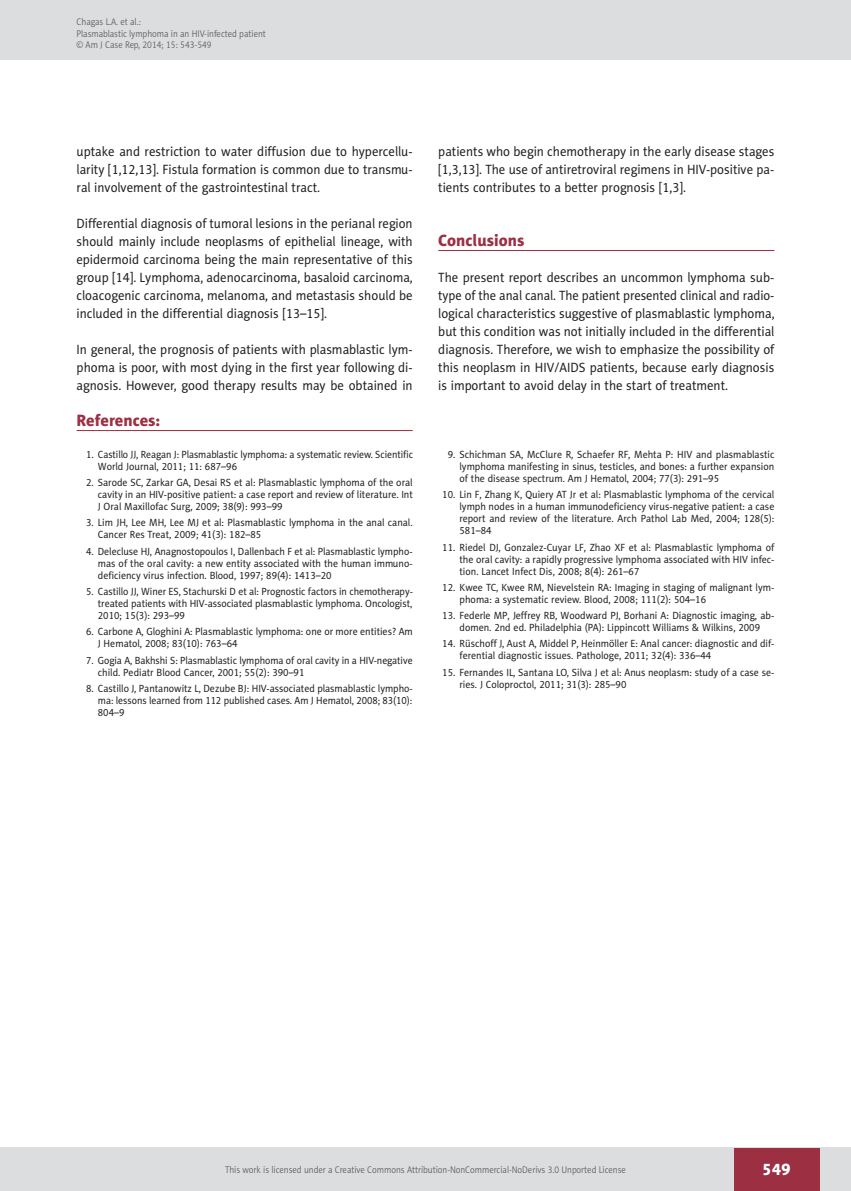
<style>
.page{position:relative;width:851px;height:1191px;background:#fff}
.page>*{position:absolute;margin:0;border:0;box-sizing:border-box;transform-origin:0 0}
.AJCR_Referencje_Tytu{font:16.5px "Naomi Sans EFN Heavy";color:#9d2f42}
.AJCR_Headline_1{font:16.5px "Naomi Sans EFN Heavy";color:#9d2f42}
.t1{font:16.5px "Naomi Sans EFN Heavy";color:#fff}
.AJCR_Body{font:13.5px/18px "Naomi Sans EFN";color:#231f20;text-align:justify;scale:.95 1}
.AJCR_Body-2{font:13.5px/18px "Naomi Sans EFN";color:#231f20;text-align:justify;scale:.94 1}
.AJCR_Referencje_punk{font:10.5px/12px "Naomi Sans EFN";color:#231f20;text-align:justify;scale:.95 1}
.AJCR_Referencje_punk-2{font:10.5px/12px "Naomi Sans EFN";color:#231f20;text-align:justify;scale:.94 1}
.AJCR_Referencje_punk-3{font:10.5px/12px "Naomi Sans EFN";color:#231f20;scale:.93 1}
.t2{font:9.75px/11.2px "Naomi Sans EFN Light";color:#57585a;scale:.9 1}
</style>
<div class="page">
<hr style="left:77px;top:430px;width:335px;height:1px;background:#9d2f42">
<hr style="left:438px;top:250px;width:336px;height:1px;background:#9d2f42">
<div style="left:0;top:1148px;width:850px;height:43px;background:#dcdddf"></div>
<div style="left:733px;top:1147px;width:86px;height:43px;background:#9d2f42"></div>
<div style="left:0;top:0;width:850px;height:60px;background:#dcdddf"></div>
<p class="t2" style="left:77px;top:16px;width:212px">Chagas L.A. et al.:<br>Plasmablastic lymphoma in an HIV-infected patient © Am J Case Rep, 2014; 15: 543-549</p>
<p class="AJCR_Body" style="left:77px;top:142px;width:355px">uptake and restriction to water diffusion due to hypercellu&shy;larity [1,12,13]. Fistula formation is common due to transmu&shy;ral involvement of the gastrointestinal tract.</p>
<p class="AJCR_Body-2" style="left:77px;top:214px;width:359px">Differential diagnosis of tumoral lesions in the perianal region should mainly include neoplasms of epithelial lineage, with epidermoid carcinoma being the main representative of this group [14]. Lymphoma, adenocarcinoma, basaloid carcinoma, cloacogenic carcinoma, melanoma, and metastasis should be included in the differential diagnosis [13–15].</p>
<p class="AJCR_Body" style="left:77px;top:340px;width:355px">In general, the prognosis of patients with plasmablastic lym&shy;phoma is poor, with most dying in the first year following di&shy;agnosis. However, good therapy results may be obtained in</p>
<p class="AJCR_Referencje_Tytu" style="left:77px;top:410px;width:85px">References:</p>
<p class="AJCR_Referencje_punk-3" style="left:98px;top:448px;width:340px;text-indent:-12px">1. Castillo JJ, Reagan J: Plasmablastic lymphoma: a systematic review. Scientific<br>World Journal, 2011; 11: 687–96</p>
<p class="AJCR_Referencje_punk" style="left:98px;top:477px;width:333px;text-indent:-12px">2. Sarode SC, Zarkar GA, Desai RS et al: Plasmablastic lymphoma of the oral cavity in an HIV-positive patient: a case report and review of literature. Int J Oral Maxillofac Surg, 2009; 38(9): 993–99</p>
<p class="AJCR_Referencje_punk" style="left:98px;top:517px;width:333px;text-indent:-12px">3. Lim JH, Lee MH, Lee MJ et al: Plasmablastic lymphoma in the anal canal.<br>Cancer Res Treat, 2009; 41(3): 182–85</p>
<p class="AJCR_Referencje_punk-2" style="left:98px;top:545px;width:336px;text-indent:-12px">4. Delecluse HJ, Anagnostopoulos I, Dallenbach F et al: Plasmablastic lympho&shy;mas of the oral cavity: a new entity associated with the human immuno&shy;deficiency virus infection. Blood, 1997; 89(4): 1413–20</p>
<p class="AJCR_Referencje_punk-2" style="left:98px;top:585px;width:336px;text-indent:-12px">5. Castillo JJ, Winer ES, Stachurski D et al: Prognostic factors in chemotherapy&shy;treated patients with HIV-associated plasmablastic lymphoma. Oncologist, 2010; 15(3): 293–99</p>
<p class="AJCR_Referencje_punk" style="left:98px;top:626px;width:333px;text-indent:-12px">6. Carbone A, Gloghini A: Plasmablastic lymphoma: one or more entities? Am<br>J Hematol, 2008; 83(10): 763–64</p>
<p class="AJCR_Referencje_punk-2" style="left:98px;top:654px;width:336px;text-indent:-12px">7. Gogia A, Bakhshi S: Plasmablastic lymphoma of oral cavity in a HIV-negative child. Pediatr Blood Cancer, 2001; 55(2): 390–91</p>
<p class="AJCR_Referencje_punk" style="left:98px;top:682px;width:333px;text-indent:-12px">8. Castillo J, Pantanowitz L, Dezube BJ: HIV-associated plasmablastic lympho&shy;ma: lessons learned from 112 published cases. Am J Hematol, 2008; 83(10):<br>804–9</p>
<p class="AJCR_Body" style="left:438px;top:142px;width:355px">patients who begin chemotherapy in the early disease stages [1,3,13]. The use of antiretroviral regimens in HIV-positive pa&shy;tients contributes to a better prognosis [1,3].</p>
<p class="AJCR_Headline_1" style="left:438px;top:230px;width:88px">Conclusions</p>
<p class="AJCR_Body" style="left:438px;top:268px;width:355px">The present report describes an uncommon lymphoma sub&shy;type of the anal canal. The patient presented clinical and radio&shy;logical characteristics suggestive of plasmablastic lymphoma, but this condition was not initially included in the differential diagnosis. Therefore, we wish to emphasize the possibility of this neoplasm in HIV/AIDS patients, because early diagnosis is important to avoid delay in the start of treatment.</p>
<p class="AJCR_Referencje_punk" style="left:459px;top:448px;width:333px;text-indent:-12px">9. Schichman SA, McClure R, Schaefer RF, Mehta P: HIV and plasmablastic lymphoma manifesting in sinus, testicles, and bones: a further expansion of the disease spectrum. Am J Hematol, 2004; 77(3): 291–95</p>
<p class="AJCR_Referencje_punk" style="left:459px;top:489px;width:333px;text-indent:-17px">10. Lin F, Zhang K, Quiery AT Jr et al: Plasmablastic lymphoma of the cervical lymph nodes in a human immunodeficiency virus-negative patient: a case report and review of the literature. Arch Pathol Lab Med, 2004; 128(5):<br>581–84</p>
<p class="AJCR_Referencje_punk" style="left:459px;top:541px;width:333px;text-indent:-17px">11. Riedel DJ, Gonzalez-Cuyar LF, Zhao XF et al: Plasmablastic lymphoma of the oral cavity: a rapidly progressive lymphoma associated with HIV infec&shy;tion. Lancet Infect Dis, 2008; 8(4): 261–67</p>
<p class="AJCR_Referencje_punk" style="left:459px;top:581px;width:333px;text-indent:-17px">12. Kwee TC, Kwee RM, Nievelstein RA: Imaging in staging of malignant lym&shy;phoma: a systematic review. Blood, 2008; 111(2): 504–16</p>
<p class="AJCR_Referencje_punk" style="left:442px;top:609px;width:351px;text-align:center">13. Federle MP, Jeffrey RB, Woodward PJ, Borhani A: Diagnostic imaging, ab&shy;domen. 2nd ed. Philadelphia (PA): Lippincott Williams &amp; Wilkins, 2009</p>
<p class="AJCR_Referencje_punk" style="left:459px;top:638px;width:333px;text-indent:-17px">14. Rüschoff J, Aust A, Middel P, Heinmöller E: Anal cancer: diagnostic and dif&shy;ferential diagnostic issues. Pathologe, 2011; 32(4): 336–44</p>
<p class="AJCR_Referencje_punk" style="left:459px;top:666px;width:333px;text-indent:-17px">15. Fernandes IL, Santana LO, Silva J et al: Anus neoplasm: study of a case se&shy;ries. J Coloproctol, 2011; 31(3): 285–90</p>
<p class="t2" style="left:225px;top:1164px;width:447px">This work is licensed under a Creative Commons Attribution-NonCommercial-NoDerivs 3.0 Unported License</p>
<h1 class="t1" style="left:762px;top:1159px;width:30px">549</h1>
</div>
